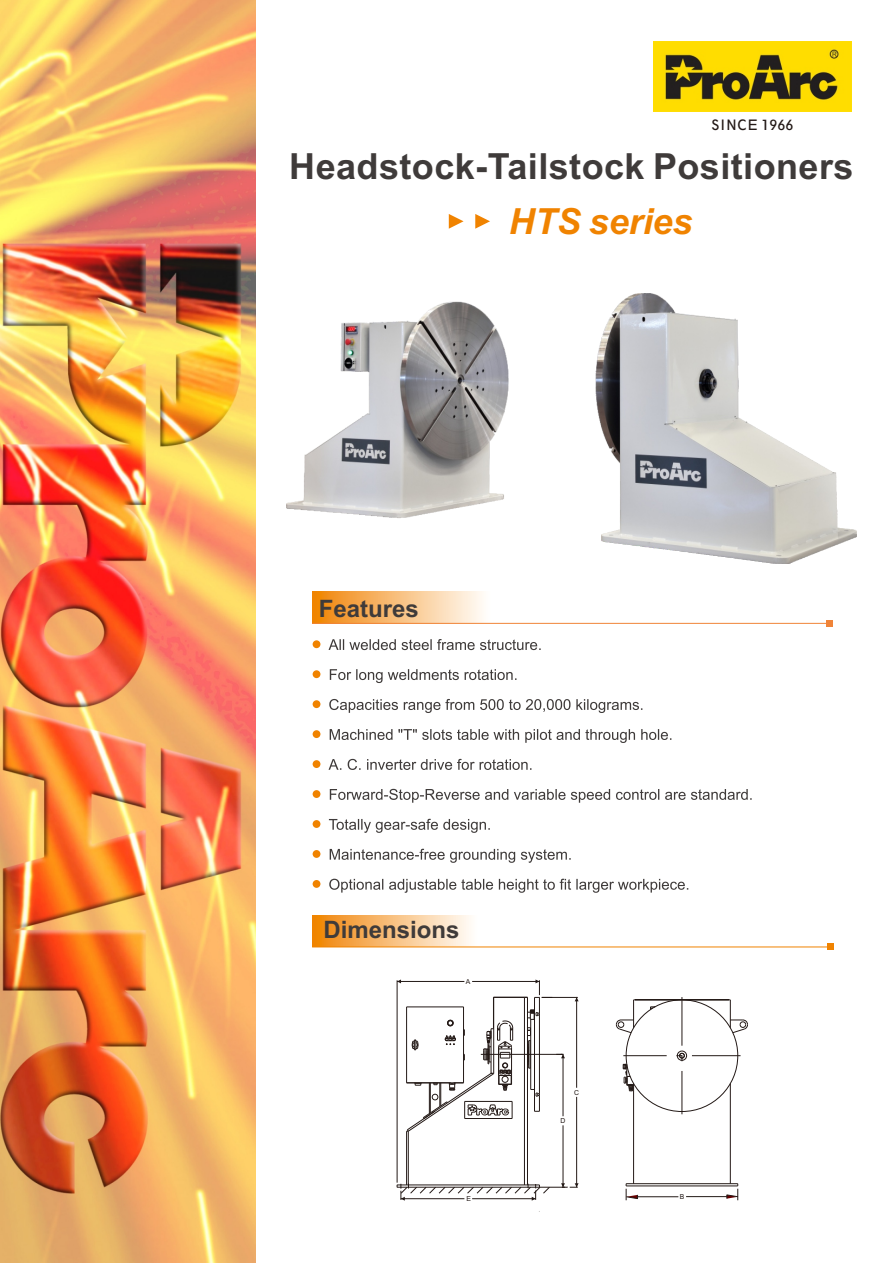
<style>
.page{position:relative;width:893px;height:1263px;background:#fff}
.page>*{position:absolute;margin:0;border:0;box-sizing:border-box;transform-origin:0 0}
.t1{font:700 36px "Arial";letter-spacing:.01em;color:#3f3b3a}
.t2{font:italic 700 36px "Arial";color:#f08300}
.t3{font:700 24px "Arial";color:#3f3b3a}
.t4{font:condensed 13.5px "Geometric 212 BT";letter-spacing:.055em;color:#231916}
.t5{font:6.9px "Arial";color:#231916}
</style>
<div class="page">
<svg style="left:313px;top:640px;width:7px;height:248px"></svg>
<svg style="left:329px;top:639px;width:423px;height:254px"></svg>
<img style="left:1px;top:0;width:255px;height:1263px">
<div style="left:312px;top:591px;width:179px;height:32px;background:linear-gradient(to right,#f18404,#fff)"></div>
<hr style="left:312px;top:623px;width:518px;height:1px;background:#f08438">
<svg style="left:827px;top:620px;width:6px;height:6px"></svg>
<svg style="left:475px;top:214px;width:15px;height:15px"></svg>
<svg style="left:449px;top:214px;width:15px;height:15px"></svg>
<div style="left:312px;top:915px;width:166px;height:32px;background:linear-gradient(to right,#f18404,#fff)"></div>
<hr style="left:312px;top:947px;width:518px;height:1px;background:#f08300">
<svg style="left:827px;top:944px;width:6px;height:6px"></svg>
<hr style="left:397px;top:980px;width:1px;height:203px;background:#231916">
<hr style="left:472px;top:981px;width:67px;height:1px;background:#231916">
<hr style="left:397px;top:981px;width:67px;height:1px;background:#231916">
<hr style="left:397px;top:1187px;width:170px;height:1px;background:#231916">
<hr style="left:563px;top:1125px;width:1px;height:62px;background:#231916">
<hr style="left:563px;top:1054px;width:1px;height:62px;background:#231916">
<hr style="left:481px;top:1054px;width:82px;height:1px;background:#231916">
<hr style="left:542px;top:997px;width:36px;height:1px;background:#231916">
<hr style="left:576px;top:997px;width:1px;height:91px;background:#231916">
<hr style="left:576px;top:1097px;width:1px;height:90px;background:#231916">
<svg style="left:561px;top:1183px;width:18px;height:5px"></svg>
<hr style="left:463px;top:1007px;width:1px;height:76px;background:#231916">
<hr style="left:406px;top:1007px;width:1px;height:76px;background:#231916">
<hr style="left:407px;top:1007px;width:56px;height:1px;background:#231916">
<hr style="left:406px;top:1131px;width:1px;height:54px;background:#231916">
<hr style="left:408px;top:1131px;width:1px;height:54px;background:#231916">
<svg style="left:397px;top:1183px;width:153px;height:18px"></svg>
<hr style="left:494px;top:997px;width:30px;height:1px;background:#231916">
<hr style="left:493px;top:997px;width:1px;height:32px;background:#231916">
<hr style="left:527px;top:997px;width:1px;height:188px;background:#231916">
<hr style="left:524px;top:997px;width:1px;height:188px;background:#231916">
<svg style="left:407px;top:1020px;width:106px;height:112px"></svg>
<hr style="left:530px;top:1019px;width:1px;height:70px;background:#231916">
<svg style="left:528px;top:1027px;width:3px;height:42px"></svg>
<hr style="left:534px;top:997px;width:1px;height:114px;background:#231916">
<hr style="left:539px;top:1015px;width:1px;height:79px;background:#231916">
<svg style="left:531px;top:1089px;width:9px;height:23px"></svg>
<svg style="left:524px;top:979px;width:28px;height:41px"></svg>
<hr style="left:626px;top:1183px;width:112px;height:1px;background:#231916">
<hr style="left:633px;top:1083px;width:1px;height:101px;background:#231916">
<hr style="left:730px;top:1083px;width:1px;height:101px;background:#231916">
<hr style="left:626px;top:1186px;width:112px;height:1px;background:#231916">
<svg style="left:616px;top:997px;width:132px;height:117px"></svg>
<hr style="left:637px;top:1196px;width:41px;height:1px;background:#231916">
<svg style="left:626px;top:1184px;width:12px;height:16px"></svg>
<svg style="left:726px;top:1184px;width:13px;height:16px"></svg>
<hr style="left:686px;top:1196px;width:41px;height:1px;background:#231916">
<img style="left:653px;top:42px;width:199px;height:69px">
<img style="left:287px;top:294px;width:569px;height:269px">
<p class="t4" style="left:712px;top:120px;width:83px">SINCE 1966</p>
<p class="t1" style="left:289px;top:153px;width:566px">Headstock-Tailstock Positioners</p>
<p class="t2" style="left:509px;top:208px;width:185px">HTS series</p>
<p class="t3" style="left:319px;top:599px;width:102px">Features</p>
<p class="t3" style="left:323px;top:920px;width:138px">Dimensions</p>
<p class="t5" style="left:466px;top:979px;width:6px">A</p>
<p class="t5" style="left:466px;top:1196px;width:6px">E</p>
<p class="t5" style="left:560px;top:1118px;width:6px">D</p>
<p class="t5" style="left:574px;top:1089px;width:6px">C</p>
<p class="t5" style="left:680px;top:1194px;width:6px">B</p>
</div>
